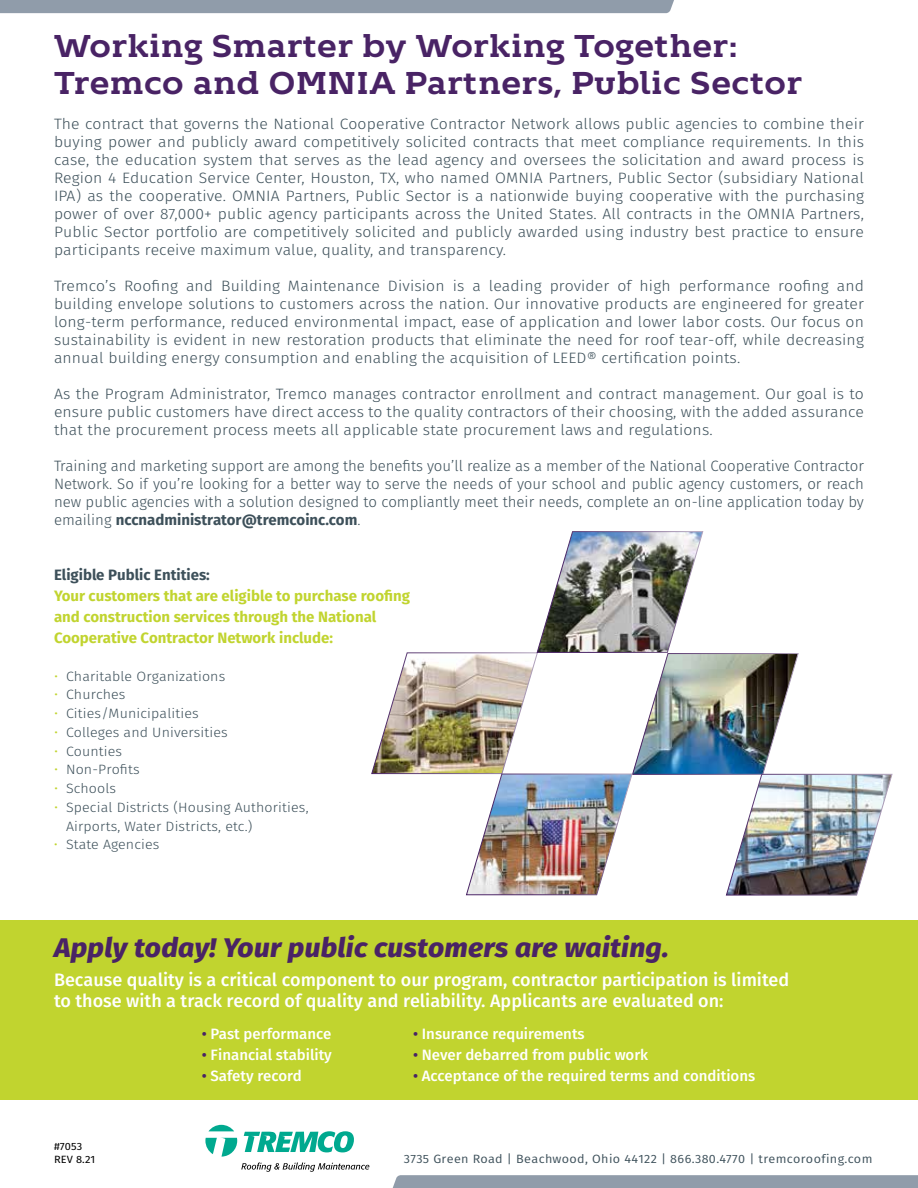
<style>
.page{position:relative;width:918px;height:1188px;background:#fff}
.page>*{position:absolute;margin:0;border:0;box-sizing:border-box;transform-origin:0 0}
.t1{font:700 31.5px/37.8px "Kontrapunkt Bob";letter-spacing:.01em;color:#492365;scale:1.05 1}
.t2{font:italic 800 26.85px "Fira Sans";letter-spacing:.01em;color:#492365;scale:1.05 1}
.t3{font:500 18px/21.6px "Fira Sans";color:#fff}
.t4{font:300 15px/18px "Fira Sans";letter-spacing:.01em;color:#3d505a;text-align:justify;scale:1.05 1}
.t5{font:300 15px/18px "Fira Sans";letter-spacing:.01em;color:#3d505a;text-align:justify}
.t6{font:500 15px "Fira Sans";color:#fff}
.t7{font:700 15px/21px "Fira Sans";color:#c1d42f}
.t8{font:700 15px "Fira Sans";color:#3d505a}
.t9{font:300 13.5px/18.8px "Fira Sans";letter-spacing:.01em;color:#3d505a;scale:1.05 1}
.t10{font:12px "Fira Sans";letter-spacing:.03em;color:#3d505a;scale:1.05 1}
.t11{font:10.5px/12.6px "Fira Sans";letter-spacing:.01em;color:#000;scale:1.05 1}
.s1{font-weight:700}
.s2{color:#c1d42f}
.s3{color:#492365}
</style>
<div class="page">
<svg style="left:392px;top:1175px;width:526px;height:13px;background:#929dab"></svg>
<img style="left:371px;top:531px;width:522px;height:365px">
<div style="left:0;top:920px;width:918px;height:179px;background:#c1d42f"></div>
<div style="left:0;top:0;width:674px;height:13px;background:#909caa"></div>
<svg style="left:205px;top:1125px;width:164px;height:47px"></svg>
<h1 class="t1" style="left:54px;top:27px;width:714px">Working Smarter by Working Together:<br>Tremco and OMNIA Partners, Public Sector</h1>
<p class="t4" style="left:54px;top:115px;width:773px">The contract that governs the National Cooperative Contractor Network allows public agencies to combine their buying power and publicly award competitively solicited contracts that meet compliance requirements. In this case, the education system that serves as the lead agency and oversees the solicitation and award process is Region 4 Education Service Center, Houston, TX, who named OMNIA Partners, Public Sector (subsidiary National IPA) as the cooperative. OMNIA Partners, Public Sector is a nationwide buying cooperative with the purchasing power of over 87,000+ public agency participants across the United States. All contracts in the OMNIA Partners, Public Sector portfolio are competitively solicited and publicly awarded using industry best practice to ensure participants receive maximum value, quality, and transparency.</p>
<p class="t4" style="left:54px;top:277px;width:773px">Tremco’s Roofing and Building Maintenance Division is a leading provider of high performance roofing and building envelope solutions to customers across the nation. Our innovative products are engineered for greater long-term performance, reduced environmental impact, ease of application and lower labor costs. Our focus on sustainability is evident in new restoration products that eliminate the need for roof tear-off, while decreasing annual building energy consumption and enabling the acquisition of LEED® certification points.</p>
<p class="t4" style="left:54px;top:385px;width:773px">As the Program Administrator, Tremco manages contractor enrollment and contract management. Our goal is to ensure public customers have direct access to the quality contractors of their choosing, with the added assurance that the procurement process meets all applicable state procurement laws and regulations.</p>
<p class="t5" style="left:54px;top:457px;width:812px">Training and marketing support are among the benefits you’ll realize as a member of the National Cooperative Contractor Network. So if you’re looking for a better way to serve the needs of your school and public agency customers, or reach new public agencies with a solution designed to compliantly meet their needs, complete an on-line application today by emailing <span class="s1">nccnadministrator@tremcoinc.com</span>.</p>
<p class="t8" style="left:54px;top:564px;width:157px">Eligible Public Entities:</p>
<p class="t7" style="left:54px;top:585px;width:358px">Your customers that are eligible to purchase roofing and construction services through the National<br>Cooperative Contractor Network include:</p>
<p class="t9" style="left:54px;top:667px;width:165px"><span class="s2">•</span> Charitable Organizations</p>
<p class="t9" style="left:54px;top:685px;width:70px"><span class="s2">•</span> Churches</p>
<p class="t9" style="left:54px;top:704px;width:139px"><span class="s2">•</span> Cities/Municipalities</p>
<p class="t9" style="left:54px;top:723px;width:167px"><span class="s2">•</span> Colleges and Universities</p>
<p class="t9" style="left:54px;top:742px;width:66px"><span class="s2">•</span> Counties</p>
<p class="t9" style="left:54px;top:760px;width:83px"><span class="s2">•</span> Non-Profits</p>
<p class="t9" style="left:54px;top:779px;width:61px"><span class="s2">•</span> Schools</p>
<p class="t9" style="left:66px;top:798px;width:233px;text-indent:-12px"><span class="s2">•</span> Special Districts (Housing Authorities,<br>Airports, Water Districts, etc.)</p>
<p class="t9" style="left:54px;top:835px;width:102px"><span class="s2">•</span> State Agencies</p>
<h2 class="t2" style="left:54px;top:929px;width:587px">Apply today! Your public customers are waiting.</h2>
<p class="t3" style="left:54px;top:969px;width:737px">Because quality is a critical component to our program, contractor participation is limited to those with a track record of quality and reliability. Applicants are evaluated on:</p>
<p class="t6" style="left:413px;top:1023px;width:173px"><span class="s3">•</span> Insurance requirements</p>
<p class="t6" style="left:413px;top:1044px;width:237px"><span class="s3">•</span> Never debarred from public work</p>
<p class="t6" style="left:413px;top:1065px;width:344px"><span class="s3">•</span> Acceptance of the required terms and conditions</p>
<p class="t6" style="left:202px;top:1023px;width:131px"><span class="s3">•</span> Past performance</p>
<p class="t6" style="left:202px;top:1044px;width:132px"><span class="s3">•</span> Financial stability</p>
<p class="t6" style="left:202px;top:1065px;width:102px"><span class="s3">•</span> Safety record</p>
<p class="t11" style="left:54px;top:1140px;width:41px">#7053<br>REV 8.21</p>
<p class="t10" style="left:404px;top:1150px;width:448px">3735 Green Road | Beachwood, Ohio 44122 | 866.380.4770 | tremcoroofing.com</p>
</div>
